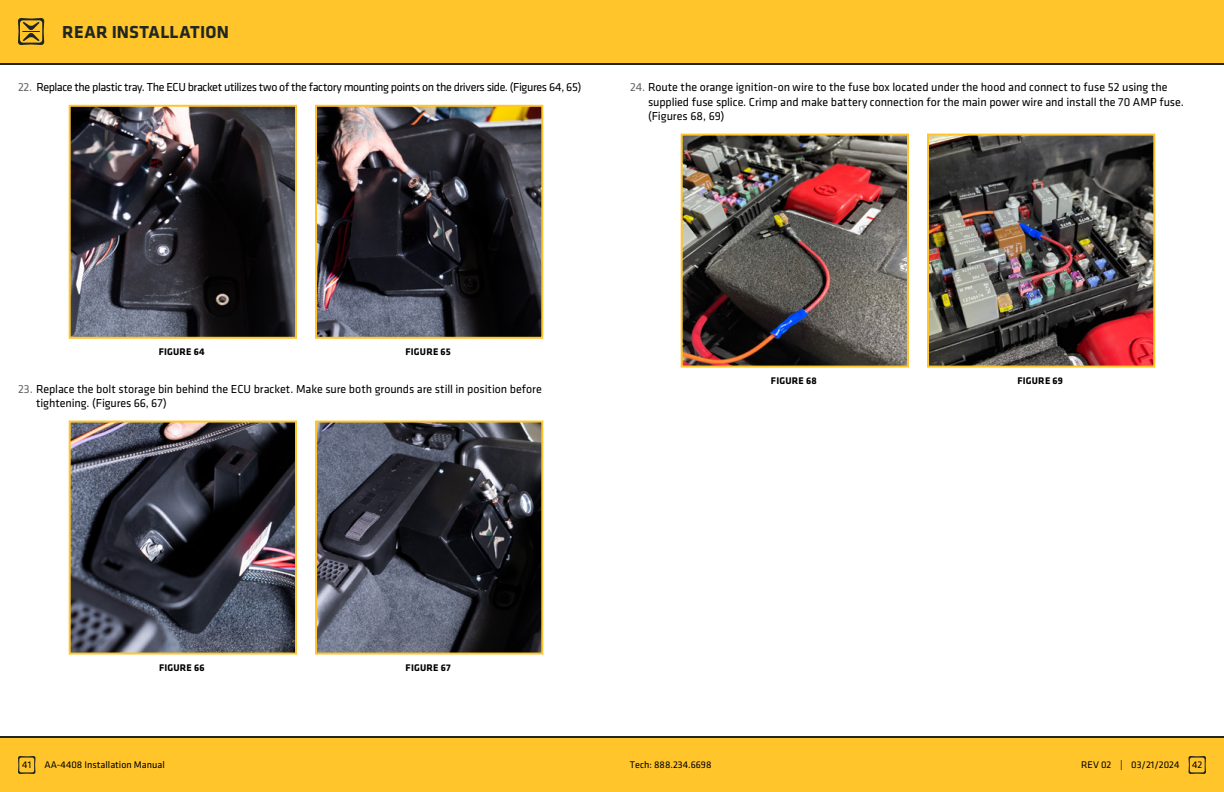
<style>
.page{position:relative;width:1224px;height:792px;background:#fff}
.page>*{position:absolute;margin:0;border:0;box-sizing:border-box;transform-origin:0 0}
.t1{font:700 18px "Klavika";letter-spacing:.02em;color:#202722}
.t2{font:12px/14.4px "Klavika";letter-spacing:-.01em;color:#000}
.t3{font:12px "Klavika";letter-spacing:-.035em;color:#000}
.t4{font:10px "Klavika";color:#000}
.t5{font:700 10px "Klavika";letter-spacing:.02em;color:#000}
.s1{color:#636466}
</style>
<div class="page">
<div style="left:0;top:738px;width:1224px;height:54px;background:#ffc52b"></div>
<hr style="left:0;top:736px;width:1224px;height:2px;background:#202722">
<svg style="left:18px;top:756px;width:18px;height:18px"></svg>
<svg style="left:1188px;top:756px;width:18px;height:18px"></svg>
<div style="left:0;top:0;width:1224px;height:63px;background:#ffc52b"></div>
<hr style="left:0;top:63px;width:1224px;height:2px;background:#202722">
<svg style="left:18px;top:18px;width:26px;height:27px"></svg>
<img style="left:72px;top:108px;width:222px;height:228px">
<div style="left:69px;top:105px;width:228px;height:234px;border:2px solid #ffc52b"></div>
<img style="left:318px;top:108px;width:222px;height:228px">
<div style="left:315px;top:105px;width:228px;height:234px;border:2px solid #ffc52b"></div>
<img style="left:72px;top:424px;width:222px;height:228px">
<div style="left:69px;top:421px;width:228px;height:234px;border:2px solid #ffc52b"></div>
<img style="left:318px;top:424px;width:222px;height:228px">
<div style="left:315px;top:421px;width:228px;height:234px;border:2px solid #ffc52b"></div>
<img style="left:684px;top:137px;width:222px;height:228px">
<div style="left:681px;top:134px;width:228px;height:234px;border:2px solid #ffc52b"></div>
<img style="left:930px;top:137px;width:222px;height:228px">
<div style="left:927px;top:134px;width:228px;height:234px;border:2px solid #ffc52b"></div>
<h1 class="t1" style="left:62px;top:22px;width:168px">REAR INSTALLATION</h1>
<p class="t3" style="left:18px;top:81px;width:565px"><span class="s1">22.</span> Replace the plastic tray. The ECU bracket utilizes two of the factory mounting points on the drivers side. (Figures 64, 65)</p>
<p class="t2" style="left:648px;top:80px;width:537px;text-indent:-18px"><span class="s1">24.</span> Route the orange ignition-on wire to the fuse box located under the hood and connect to fuse 52 using the supplied fuse splice. Crimp and make battery connection for the main power wire and install the 70 AMP fuse. (Figures 68, 69)</p>
<p class="t5" style="left:159px;top:346px;width:12px">FIGURE</p>
<p class="t5" style="left:194px;top:346px;width:13px">64</p>
<p class="t5" style="left:406px;top:346px;width:12px">FIGURE</p>
<p class="t5" style="left:441px;top:346px;width:12px">65</p>
<p class="t2" style="left:36px;top:382px;width:507px;text-indent:-18px"><span class="s1">23.</span> Replace the bolt storage bin behind the ECU bracket. Make sure both grounds are still in position before tightening. (Figures 66, 67)</p>
<p class="t5" style="left:771px;top:375px;width:12px">FIGURE</p>
<p class="t5" style="left:806px;top:375px;width:12px">68</p>
<p class="t5" style="left:1017px;top:375px;width:12px">FIGURE</p>
<p class="t5" style="left:1053px;top:375px;width:12px">69</p>
<p class="t5" style="left:159px;top:662px;width:12px">FIGURE</p>
<p class="t5" style="left:194px;top:662px;width:12px">66</p>
<p class="t5" style="left:406px;top:662px;width:12px">FIGURE</p>
<p class="t5" style="left:441px;top:662px;width:11px">67</p>
<p class="t4" style="left:22px;top:760px;width:10px">41</p>
<p class="t4" style="left:44px;top:760px;width:122px">AA-4408 Installation Manual</p>
<p class="t4" style="left:630px;top:760px;width:83px">Tech: 888.234.6698</p>
<p class="t4" style="left:1081px;top:760px;width:100px">REV 02 | 03/21/2024</p>
<p class="t4" style="left:1192px;top:760px;width:12px">42</p>
</div>
